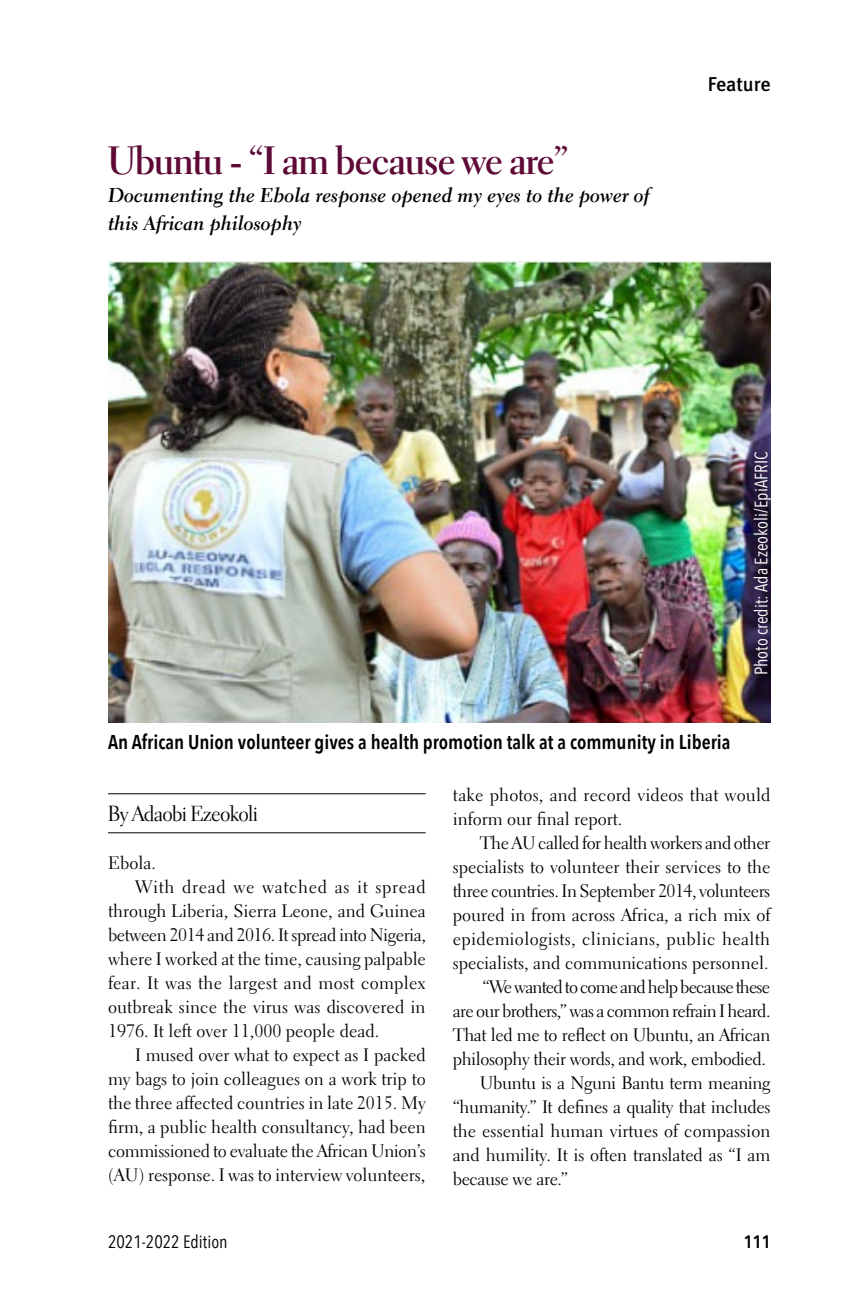
<style>
.page{position:relative;width:864px;height:1296px;background:#fff}
.page>*{position:absolute;margin:0;border:0;box-sizing:border-box;transform-origin:0 0}
.t1{font:40px "Electra LT Std Bold Display";color:#5e0936}
.t2{font:22px "Electra LT Std Display";color:#000}
.t3{font:20px/28px "Electra LT Std Bold Cursive";color:#000}
.t4{font:600 20px "Avenir Next Condensed";color:#000}
.t5{font:500 20px "Meta";color:#000}
.t6{font:18px/24px "Electra LT Std";color:#000}
.t7{font:18px "Electra LT Std";letter-spacing:-.02em;color:#000}
.t8{font:18px "Electra LT Std";letter-spacing:-.025em;color:#000}
.t9{font:18px "Electra LT Std";letter-spacing:-.035em;color:#000}
.t10{font:18px "Electra LT Std";letter-spacing:.02em;color:#000}
.t11{font:18px "Electra LT Std";letter-spacing:-.03em;color:#000}
.t12{font:18px "Electra LT Std";letter-spacing:-.045em;color:#000}
.t13{font:18px "Avenir Next Condensed";color:#fff}
.t14{font:18px "Electra LT Std";letter-spacing:.035em;color:#000}
.t15{font:18px "Avenir Next Condensed";color:#000}
.t16{font:600 18px "Avenir Next Condensed";color:#000}
</style>
<div class="page">
<img style="left:108px;top:261px;width:663px;height:462px">
<hr style="left:108px;top:793px;width:318px;height:1px;background:#000">
<hr style="left:108px;top:832px;width:318px;height:1px;background:#000">
<h1 class="t1" style="left:108px;top:136px;width:462px">Ubuntu - “I am because we are”</h1>
<p class="t3" style="left:108px;top:181px;width:543px">Documenting the Ebola response opened my eyes to the power of this African philosophy</p>
<p class="t5" style="left:708px;top:73px;width:65px">Feature</p>
<p class="t13" style="left:746px;top:675px;width:225px;rotate:-90deg">Photo credit: Ada Ezeokoli/EpiAFRIC</p>
<p class="t4" style="left:108px;top:725px;width:624px">An African Union volunteer gives a health promotion talk at a community in Liberia</p>
<p class="t6" style="left:453px;top:783px;width:319px">take photos, and record videos that would inform our final report.</p>
<p class="t11" style="left:480px;top:831px;width:292px">The AU called for health workers and other</p>
<p class="t6" style="left:453px;top:855px;width:319px">specialists to volunteer their services to the</p>
<p class="t8" style="left:453px;top:879px;width:319px">three countries. In September 2014, volunteers</p>
<p class="t6" style="left:453px;top:903px;width:319px">poured in from across Africa, a rich mix of</p>
<p class="t10" style="left:453px;top:927px;width:319px">epidemiologists, clinicians, public health</p>
<p class="t6" style="left:453px;top:950px;width:317px">specialists, and communications personnel.</p>
<p class="t12" style="left:482px;top:975px;width:289px">“We wanted to come and help because these</p>
<p class="t9" style="left:453px;top:999px;width:319px">are our brothers,” was a common refrain I heard.</p>
<p class="t7" style="left:453px;top:1023px;width:319px">That led me to reflect on Ubuntu, an African</p>
<p class="t7" style="left:453px;top:1047px;width:315px">philosophy their words, and work, embodied.</p>
<p class="t7" style="left:480px;top:1071px;width:292px">Ubuntu is a Nguni Bantu term meaning</p>
<p class="t7" style="left:453px;top:1095px;width:319px">“humanity.” It defines a quality that includes</p>
<p class="t6" style="left:453px;top:1118px;width:319px">the essential human virtues of compassion</p>
<p class="t6" style="left:453px;top:1142px;width:319px">and humility. It is often translated as “I am</p>
<p class="t7" style="left:453px;top:1167px;width:117px">because we are.”</p>
<p class="t2" style="left:108px;top:801px;width:151px">By Adaobi Ezeokoli</p>
<p class="t6" style="left:108px;top:851px;width:49px">Ebola.</p>
<p class="t14" style="left:135px;top:876px;width:292px">With dread we watched as it spread</p>
<p class="t6" style="left:108px;top:899px;width:319px">through Liberia, Sierra Leone, and Guinea</p>
<p class="t8" style="left:108px;top:924px;width:319px">between 2014 and 2016. It spread into Nigeria,</p>
<p class="t6" style="left:108px;top:947px;width:319px">where I worked at the time, causing palpable</p>
<p class="t6" style="left:108px;top:971px;width:319px">fear. It was the largest and most complex</p>
<p class="t6" style="left:108px;top:995px;width:319px">outbreak since the virus was discovered in</p>
<p class="t6" style="left:108px;top:1019px;width:273px">1976. It left over 11,000 people dead.</p>
<p class="t6" style="left:135px;top:1043px;width:292px">I mused over what to expect as I packed</p>
<p class="t6" style="left:108px;top:1067px;width:319px">my bags to join colleagues on a work trip to</p>
<p class="t6" style="left:108px;top:1091px;width:319px">the three affected countries in late 2015. My</p>
<p class="t6" style="left:108px;top:1115px;width:319px">firm, a public health consultancy, had been</p>
<p class="t6" style="left:108px;top:1139px;width:319px">commissioned to evaluate the African Union’s</p>
<p class="t6" style="left:108px;top:1163px;width:319px">(AU) response. I was to interview volunteers,</p>
<p class="t15" style="left:108px;top:1227px;width:121px">2021-2022 Edition</p>
<p class="t16" style="left:744px;top:1227px;width:28px">111</p>
</div>
